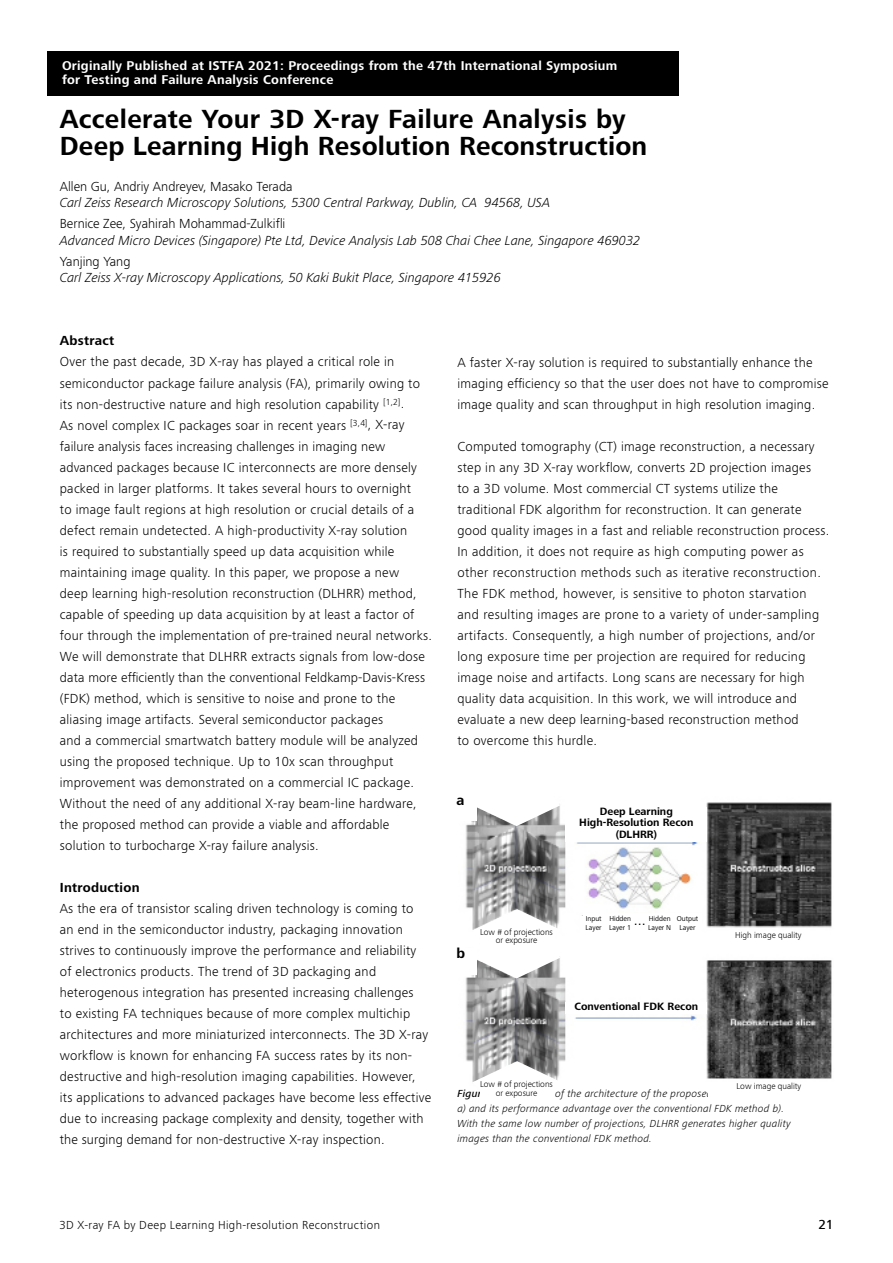
<style>
.page{position:relative;width:893px;height:1263px;background:#fff}
.page>*{position:absolute;margin:0;border:0;box-sizing:border-box;transform-origin:0 0}
.t1{font:700 27px/27px "ZEISS Frutiger Next W1 G";letter-spacing:.005em;color:#000}
.t2{font:700 14.55px "ZEISS Frutiger Next W1 G";color:#000}
.t3{font:300 13.5px/21px "ZEISS Frutiger Next W1 G";letter-spacing:.02em;color:#000}
.t4{font:italic 300 13.5px "ZEISS Frutiger Next W1 G";color:#000}
.t5{font:300 13.5px "ZEISS Frutiger Next W1 G";color:#000}
.t6{font:700 13.5px "ZEISS Frutiger Next W1 G";letter-spacing:.02em;color:#000}
.t7{font:500 13.5px "ZEISS Frutiger Next W1 G";color:#000}
.t8{font:700 13.2px/14.2px "ZEISS Frutiger Next W1 G";letter-spacing:.02em;color:#fff}
.t9{font:300 12px "ZEISS Frutiger Next W1 G";letter-spacing:.035em;color:#000}
.t10{font:700 10.95px/11.7px "ZEISS Frutiger Next W1 G";color:#000;text-align:center}
.t11{font:italic 300 10.5px/15px "ZEISS Frutiger Next W1 G";letter-spacing:.02em;color:#000}
.t12{font:300 8.7px/8.7px "ZEISS Frutiger Next W1 G";color:#000;text-align:center}
.t13{font:7.2px/8.7px "ZEISS Frutiger Next W1 G";color:#000}
.s1{font-family:"ZEISS Frutiger Next W1 G Med It";font-weight:400;font-style:normal}
</style>
<div class="page">
<img style="left:465px;top:802px;width:367px;height:277px">
<div style="left:47px;top:51px;width:632px;height:44px;background:#000"></div>
<div style="left:457px;top:794px;width:20px;height:27px;background:#fff"></div>
<div style="left:566px;top:807px;width:141px;height:34px;background:#fff"></div>
<div style="left:707px;top:931px;width:123px;height:14px;background:#fff"></div>
<div style="left:566px;top:1002px;width:141px;height:12px;background:#fff"></div>
<div style="left:457px;top:948px;width:20px;height:26px;background:#fff"></div>
<svg style="left:472px;top:1061px;width:89px;height:21px"></svg>
<svg style="left:471px;top:909px;width:90px;height:69px"></svg>
<svg style="left:471px;top:802px;width:89px;height:24px"></svg>
<div style="left:480px;top:928px;width:73px;height:22px;background:#fff"></div>
<div style="left:480px;top:1080px;width:73px;height:22px;background:#fff"></div>
<div style="left:583px;top:913px;width:118px;height:22px;background:#fff"></div>
<div style="left:580px;top:916px;width:27px;height:17px;background:#fff"></div>
<p class="t8" style="left:62px;top:58px;width:557px">Originally Published at ISTFA 2021: Proceedings from the 47th International Symposium for Testing and Failure Analysis Conference</p>
<h1 class="t1" style="left:60px;top:104px;width:589px">Accelerate Your 3D X-ray Failure Analysis by<br>Deep Learning High Resolution Reconstruction</h1>
<p class="t5" style="left:60px;top:177px;width:234px">Allen Gu, Andriy Andreyev, Masako Terada</p>
<p class="t4" style="left:60px;top:193px;width:492px">Carl Zeiss Research Microscopy Solutions, 5300 Central Parkway, Dublin, CA 94568, USA</p>
<p class="t5" style="left:60px;top:214px;width:227px">Bernice Zee, Syahirah Mohammad-Zulkifli</p>
<p class="t4" style="left:60px;top:231px;width:582px">Advanced Micro Devices (Singapore) Pte Ltd, Device Analysis Lab 508 Chai Chee Lane, Singapore 469032</p>
<p class="t5" style="left:60px;top:252px;width:72px">Yanjing Yang</p>
<p class="t4" style="left:60px;top:268px;width:443px">Carl Zeiss X-ray Microscopy Applications, 50 Kaki Bukit Place, Singapore 415926</p>
<p class="t6" style="left:60px;top:331px;width:56px">Abstract</p>
<p class="t3" style="left:60px;top:351px;width:374px">Over the past decade, 3D X-ray has played a critical role in semiconductor package failure analysis (FA), primarily owing to its non-destructive nature and high resolution capability <sup>[1,2]</sup>.<br>As novel complex IC packages soar in recent years <sup>[3,4]</sup>, X-ray failure analysis faces increasing challenges in imaging new advanced packages because IC interconnects are more densely packed in larger platforms. It takes several hours to overnight<br>to image fault regions at high resolution or crucial details of a defect remain undetected. A high-productivity X-ray solution<br>is required to substantially speed up data acquisition while maintaining image quality. In this paper, we propose a new<br>deep learning high-resolution reconstruction (DLHRR) method, capable of speeding up data acquisition by at least a factor of four through the implementation of pre-trained neural networks.<br>We will demonstrate that DLHRR extracts signals from low-dose data more efficiently than the conventional Feldkamp-Davis-Kress (FDK) method, which is sensitive to noise and prone to the aliasing image artifacts. Several semiconductor packages<br>and a commercial smartwatch battery module will be analyzed using the proposed technique. Up to 10x scan throughput improvement was demonstrated on a commercial IC package.<br>Without the need of any additional X-ray beam-line hardware, the proposed method can provide a viable and affordable solution to turbocharge X-ray failure analysis.</p>
<p class="t6" style="left:60px;top:878px;width:81px">Introduction</p>
<p class="t3" style="left:60px;top:897px;width:373px">As the era of transistor scaling driven technology is coming to<br>an end in the semiconductor industry, packaging innovation strives to continuously improve the performance and reliability of electronics products. The trend of 3D packaging and heterogenous integration has presented increasing challenges<br>to existing FA techniques because of more complex multichip architectures and more miniaturized interconnects. The 3D X-ray workflow is known for enhancing FA success rates by its non&shy;destructive and high-resolution imaging capabilities. However, its applications to advanced packages have become less effective due to increasing package complexity and density, together with the surging demand for non-destructive X-ray inspection.</p>
<p class="t3" style="left:457px;top:351px;width:373px">A faster X-ray solution is required to substantially enhance the imaging efficiency so that the user does not have to compromise image quality and scan throughput in high resolution imaging.</p>
<p class="t3" style="left:457px;top:435px;width:373px">Computed tomography (CT) image reconstruction, a necessary step in any 3D X-ray workflow, converts 2D projection images<br>to a 3D volume. Most commercial CT systems utilize the traditional FDK algorithm for reconstruction. It can generate good quality images in a fast and reliable reconstruction process.<br>In addition, it does not require as high computing power as other reconstruction methods such as iterative reconstruction.<br>The FDK method, however, is sensitive to photon starvation and resulting images are prone to a variety of under-sampling artifacts. Consequently, a high number of projections, and/or long exposure time per projection are required for reducing image noise and artifacts. Long scans are necessary for high quality data acquisition. In this work, we will introduce and evaluate a new deep learning-based reconstruction method<br>to overcome this hurdle.</p>
<p class="t2" style="left:457px;top:790px;width:9px">a</p>
<p class="t10" style="left:579px;top:805px;width:116px">Deep Learning<br>High-Resolution Recon (DLHRR)</p>
<p class="t2" style="left:457px;top:943px;width:10px">b</p>
<p class="t12" style="left:480px;top:927px;width:74px">Low # of projections or exposure</p>
<p class="t13" style="left:609px;top:919px;width:63px">Layer 1 <sup>...</sup> Hidden</p>
<p class="t13" style="left:609px;top:914px;width:23px">Hidden</p>
<p class="t13" style="left:586px;top:914px;width:18px">Input<br>Layer</p>
<p class="t13" style="left:677px;top:914px;width:23px;text-align:center">Output<br>Layer</p>
<p class="t13" style="left:648px;top:923px;width:24px">Layer N</p>
<p class="t10" style="left:574px;top:1000px;width:125px">Conventional FDK Recon</p>
<p class="t12" style="left:735px;top:930px;width:68px">High image quality</p>
<p class="t12" style="left:480px;top:1079px;width:74px">Low # of projections or exposure</p>
<p class="t12" style="left:737px;top:1081px;width:66px">Low image quality</p>
<p class="t11" style="left:457px;top:1086px;width:335px"><span class="s1">Figure 1</span> Schematics of the architecture of the proposed DLHRR method a) and its performance advantage over the conventional FDK method b).<br>With the same low number of projections, DLHRR generates higher quality images than the conventional FDK method.</p>
<p class="t9" style="left:60px;top:1217px;width:322px">3D X-ray FA by Deep Learning High-resolution Reconstruction</p>
<p class="t7" style="left:818px;top:1215px;width:16px">21</p>
</div>
